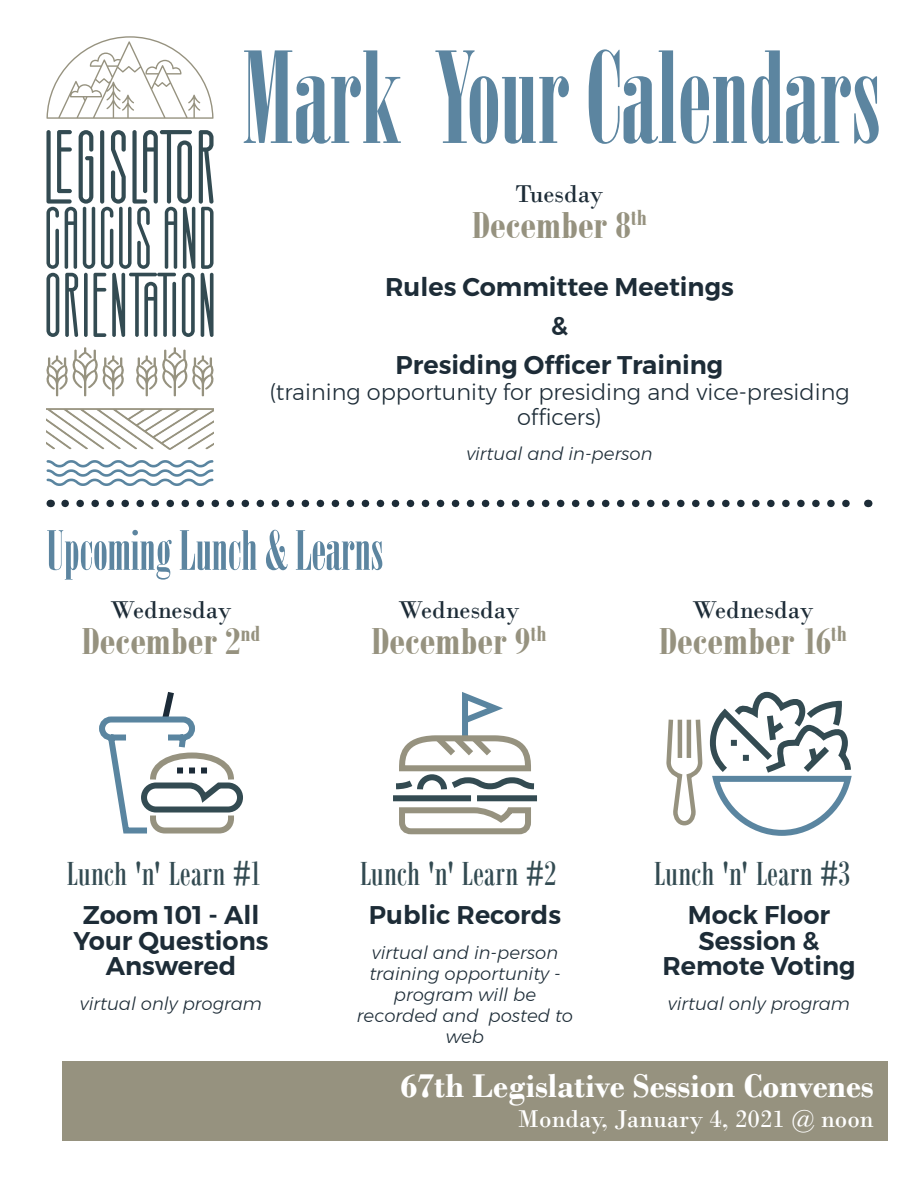
<style>
.page{position:relative;width:918px;height:1188px;background:#fff}
.page>*{position:absolute;margin:0;border:0;box-sizing:border-box;transform-origin:0 0}
.body_text{font:126px "Bodoni MT Poster Compressed";color:#5c85a0}
.body_text-2{font:54px "Bodoni MT Poster Compressed";color:#5c85a0}
.date{font:700 40.5px "Bodoni MT Condensed";color:#96927f}
.header3{font:36px "Bodoni MT Condensed";letter-spacing:.005em;color:#334b52}
.body_text-3{font:700 34.5px "Bodoni";color:#fff}
.header4{font:600 25.5px/25.5px "Montserrat";color:#1d2c37;text-align:center}
.day{font:25.5px "Bodoni";color:#1d2c37}
.body_text-4{font:25.5px "Bodoni";color:#fff}
.header4-2{font:300 22.5px/25.5px "Montserrat";color:#1d2c37;text-align:center}
.header5{font:italic 300 18px/21px "Montserrat";color:#1d2c37}
</style>
<div class="page">
<div style="left:62px;top:1061px;width:825px;height:80px;background:#96927f"></div>
<svg style="left:46px;top:36px;width:168px;height:83px"></svg>
<svg style="left:46px;top:130px;width:168px;height:207px"></svg>
<svg style="left:46px;top:460px;width:168px;height:26px"></svg>
<svg style="left:136px;top:347px;width:78px;height:49px"></svg>
<svg style="left:46px;top:347px;width:78px;height:49px"></svg>
<img style="left:46px;top:408px;width:168px;height:42px">
<svg style="left:99px;top:692px;width:144px;height:142px"></svg>
<svg style="left:393px;top:692px;width:144px;height:143px"></svg>
<svg style="left:666px;top:691px;width:186px;height:145px"></svg>
<svg style="left:65px;top:500px;width:785px;height:7px"></svg>
<p class="body_text" style="left:243px;top:26px;width:639px">Mark Your Calendars</p>
<p class="day" style="left:516px;top:179px;width:89px">Tuesday</p>
<p class="date" style="left:472px;top:201px;width:176px">December 8<sup>th</sup></p>
<p class="header4" style="left:385px;top:275px;width:350px">Rules Committee Meetings</p>
<p class="header4" style="left:551px;top:314px;width:19px">&amp;</p>
<p class="header4" style="left:396px;top:353px;width:329px">Presiding Officer Training</p>
<p class="header4-2" style="left:269px;top:379px;width:582px">(training opportunity for presiding and vice-presiding officers)</p>
<p class="header5" style="left:466px;top:443px;width:188px">virtual and in-person</p>
<p class="body_text-2" style="left:46px;top:520px;width:338px">Upcoming Lunch &amp; Learns</p>
<p class="day" style="left:110px;top:595px;width:123px">Wednesday</p>
<p class="date" style="left:82px;top:617px;width:180px">December 2<sup>nd</sup></p>
<p class="day" style="left:398px;top:595px;width:123px">Wednesday</p>
<p class="date" style="left:371px;top:617px;width:177px">December 9<sup>th</sup></p>
<p class="day" style="left:692px;top:595px;width:123px">Wednesday</p>
<p class="date" style="left:659px;top:617px;width:189px">December 16<sup>th</sup></p>
<p class="header3" style="left:67px;top:852px;width:196px">Lunch 'n' Learn #1</p>
<p class="header4" style="left:74px;top:902px;width:196px">Zoom 101 - All<br>Your Questions<br>Answered</p>
<p class="header5" style="left:80px;top:993px;width:184px">virtual only program</p>
<p class="header3" style="left:360px;top:852px;width:198px">Lunch 'n' Learn #2</p>
<p class="header4" style="left:369px;top:902px;width:194px">Public Records</p>
<p class="header5" style="left:369px;top:942px;width:193px">virtual and in-person training opportunity -</p>
<p class="header5" style="left:357px;top:984px;width:218px;text-align:center">program will be recorded and posted to web</p>
<p class="header3" style="left:654px;top:852px;width:197px">Lunch 'n' Learn #3</p>
<p class="header4" style="left:662px;top:902px;width:195px">Mock Floor<br>Session &amp;<br>Remote Voting</p>
<p class="header5" style="left:668px;top:993px;width:184px">virtual only program</p>
<p class="body_text-3" style="left:401px;top:1066px;width:475px">67th Legislative Session Convenes</p>
<p class="body_text-4" style="left:518px;top:1104px;width:357px">Monday, January 4, 2021 @ noon</p>
</div>
